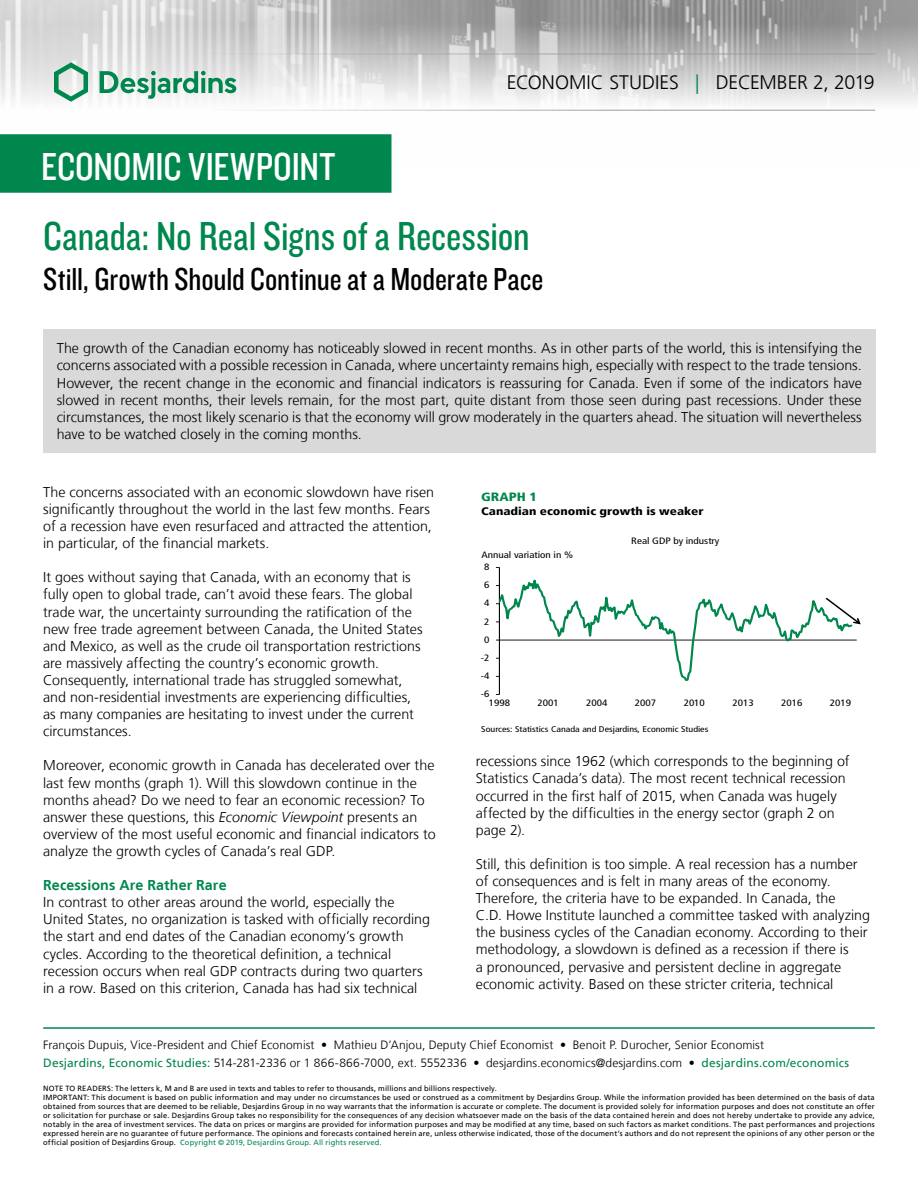
<style>
.page{position:relative;width:918px;height:1188px;background:#fff}
.page>*{position:absolute;margin:0;border:0;box-sizing:border-box;transform-origin:0 0}
.t1{font:42px "Knockout 29 Junior Ltweight";color:#00874e}
.t2{font:40.5px "Knockout 29 Junior Ltweight";letter-spacing:-.005em;color:#fff}
.t3{font:33px "Knockout 29 Junior Ltweight";color:#000}
.t4{font:300 19.5px "Frutiger LT";letter-spacing:-.005em;color:#000}
.t5{font:300 14.25px/17.1px "Frutiger LT";color:#000}
.t6{font:700 14.25px "Frutiger LT";letter-spacing:.005em;color:#00874e}
.t7{font:300 12px/18.1px "Frutiger LT";letter-spacing:.005em;color:#000}
.t8{font:900 condensed 12px "Frutiger LT";color:#00874e;scale:1.2 1}
.t9{font:900 condensed 11.1px "Frutiger LT";color:#000;scale:1.2 1}
.t10{font:condensed 9.3px "Frutiger LT";color:#000;scale:1.2 1}
.t11{font:condensed 9.15px/18.1px "Frutiger LT";color:#000;text-align:justify;scale:1.2 1}
.t12{font:condensed 8.25px "Frutiger LT";color:#000;scale:1.2 1}
.t13{font:7.5px/9px "Frutiger LT";letter-spacing:.02em;color:#000}
.s1{color:#00874e}
.s2{font-style:italic}
.s3{font-weight:400;color:#00874e}
</style>
<div class="page">
<img style="left:0;top:0;width:918px;height:111px">
<hr style="left:43px;top:54px;width:832px;height:1px;background:#9d9d9c">
<hr style="left:43px;top:110px;width:832px;height:1px;background:#9d9d9c">
<svg style="left:54px;top:62px;width:34px;height:40px"></svg>
<svg style="left:100px;top:71px;width:136px;height:28px"></svg>
<div style="left:0;top:135px;width:391px;height:57px;background:#00874e"></div>
<div style="left:0;top:134px;width:392px;height:59px;border:2px solid #00874e"></div>
<div style="left:43px;top:329px;width:832px;height:123px;background:#d9d9d9"></div>
<hr style="left:43px;top:1027px;width:832px;height:2px;background:#00874e">
<hr style="left:499px;top:567px;width:1px;height:128px;background:#000">
<svg style="left:496px;top:567px;width:365px;height:115px"></svg>
<h2 class="t2" style="left:41px;top:140px;width:296px">ECONOMIC VIEWPOINT</h2>
<h3 class="t4" style="left:507px;top:72px;width:370px">ECONOMIC STUDIES <span class="s1">|</span> DECEMBER 2, 2019</h3>
<h1 class="t1" style="left:43px;top:209px;width:488px">Canada: No Real Signs of a Recession</h1>
<h1 class="t3" style="left:43px;top:257px;width:502px">Still, Growth Should Continue at a Moderate Pace</h1>
<p class="t5" style="left:57px;top:340px;width:807px">The growth of the Canadian economy has noticeably slowed in recent months. As in other parts of the world, this is intensifying the concerns associated with a possible recession in Canada, where uncertainty remains high, especially with respect to the trade tensions.</p>
<p class="t5" style="left:57px;top:374px;width:807px">However, the recent change in the economic and financial indicators is reassuring for Canada. Even if some of the indicators have</p>
<p class="t5" style="left:57px;top:391px;width:806px">slowed in recent months, their levels remain, for the most part, quite distant from those seen during past recessions. Under these</p>
<p class="t5" style="left:57px;top:409px;width:807px">circumstances, the most likely scenario is that the economy will grow moderately in the quarters ahead. The situation will nevertheless</p>
<p class="t5" style="left:57px;top:426px;width:307px">have to be watched closely in the coming months.</p>
<p class="t5" style="left:43px;top:484px;width:392px">The concerns associated with an economic slowdown have risen</p>
<p class="t5" style="left:43px;top:501px;width:388px">significantly throughout the world in the last few months. Fears</p>
<p class="t5" style="left:43px;top:518px;width:390px">of a recession have even resurfaced and attracted the attention,</p>
<p class="t5" style="left:43px;top:535px;width:228px">in particular, of the financial markets.</p>
<p class="t5" style="left:43px;top:569px;width:371px">It goes without saying that Canada, with an economy that is fully open to global trade, can’t avoid these fears. The global</p>
<p class="t5" style="left:43px;top:603px;width:370px">trade war, the uncertainty surrounding the ratification of the</p>
<p class="t5" style="left:43px;top:620px;width:381px">new free trade agreement between Canada, the United States and Mexico, as well as the crude oil transportation restrictions are massively affecting the country’s economic growth.<br>Consequently, international trade has struggled somewhat,</p>
<p class="t5" style="left:43px;top:689px;width:370px">and non-residential investments are experiencing difficulties,</p>
<p class="t5" style="left:43px;top:706px;width:372px">as many companies are hesitating to invest under the current circumstances.</p>
<p class="t5" style="left:43px;top:757px;width:393px">Moreover, economic growth in Canada has decelerated over the last few months (graph 1). Will this slowdown continue in the months ahead? Do we need to fear an economic recession? To answer these questions, this <span class="s2">Economic Viewpoint</span> presents an</p>
<p class="t5" style="left:43px;top:826px;width:394px">overview of the most useful economic and financial indicators to</p>
<p class="t5" style="left:43px;top:843px;width:294px">analyze the growth cycles of Canada’s real GDP.</p>
<h5 class="t6" style="left:43px;top:877px;width:185px">Recessions Are Rather Rare</h5>
<p class="t5" style="left:43px;top:894px;width:353px">In contrast to other areas around the world, especially the</p>
<p class="t5" style="left:43px;top:911px;width:388px">United States, no organization is tasked with officially recording</p>
<p class="t5" style="left:43px;top:928px;width:362px">the start and end dates of the Canadian economy’s growth</p>
<p class="t5" style="left:43px;top:945px;width:349px">cycles. According to the theoretical definition, a technical</p>
<p class="t5" style="left:43px;top:962px;width:381px">recession occurs when real GDP contracts during two quarters in a row. Based on this criterion, Canada has had six technical</p>
<h6 class="t8" style="left:481px;top:490px;width:48px">GRAPH 1</h6>
<p class="t9" style="left:481px;top:504px;width:187px">Canadian economic growth is weaker</p>
<p class="t11" style="left:631px;top:532px;width:75px">Real GDP by industry</p>
<p class="t11" style="left:481px;top:546px;width:78px">Annual variation in %</p>
<p class="t10" style="left:484px;top:562px;width:6px">8</p>
<p class="t11" style="left:484px;top:576px;width:6px">6<br>4<br>2</p>
<p class="t10" style="left:484px;top:634px;width:6px">0</p>
<p class="t11" style="left:481px;top:649px;width:9px">-2 -4 -6</p>
<p class="t11" style="left:489px;top:694px;width:19px">1998</p>
<p class="t11" style="left:537px;top:694px;width:19px">2001</p>
<p class="t11" style="left:586px;top:694px;width:19px">2004</p>
<p class="t11" style="left:635px;top:694px;width:19px">2007</p>
<p class="t11" style="left:684px;top:694px;width:19px">2010</p>
<p class="t11" style="left:732px;top:694px;width:19px">2013</p>
<p class="t11" style="left:781px;top:694px;width:19px">2016</p>
<p class="t11" style="left:830px;top:694px;width:19px">2019</p>
<p class="t12" style="left:481px;top:724px;width:191px">Sources: Statistics Canada and Desjardins, Economic Studies</p>
<p class="t5" style="left:476px;top:753px;width:375px">recessions since 1962 (which corresponds to the beginning of<br>Statistics Canada’s data). The most recent technical recession</p>
<p class="t5" style="left:476px;top:787px;width:362px">occurred in the first half of 2015, when Canada was hugely affected by the difficulties in the energy sector (graph 2 on</p>
<p class="t5" style="left:476px;top:822px;width:51px">page 2).</p>
<p class="t5" style="left:476px;top:856px;width:383px">Still, this definition is too simple. A real recession has a number</p>
<p class="t5" style="left:476px;top:873px;width:361px">of consequences and is felt in many areas of the economy.<br>Therefore, the criteria have to be expanded. In Canada, the</p>
<p class="t5" style="left:476px;top:907px;width:396px">C.D. Howe Institute launched a committee tasked with analyzing</p>
<p class="t5" style="left:476px;top:924px;width:393px">the business cycles of the Canadian economy. According to their</p>
<p class="t5" style="left:476px;top:941px;width:374px">methodology, a slowdown is defined as a recession if there is</p>
<p class="t5" style="left:476px;top:958px;width:367px">a pronounced, pervasive and persistent decline in aggregate economic activity. Based on these stricter criteria, technical</p>
<p class="t7" style="left:43px;top:1036px;width:808px">François Dupuis, Vice-President and Chief Economist • Mathieu D’Anjou, Deputy Chief Economist • Benoit P. Durocher, Senior Economist<br><span class="s3">Desjardins, Economic Studies:</span> 514-281-2336 or 1 866-866-7000, ext. 5552336 • desjardins.economics@desjardins.com • <span class="s3">desjardins.com/economics</span></p>
<p class="t13" style="left:43px;top:1084px;width:833px">NOTE TO READERS: The letters k, M and B are used in texts and tables to refer to thousands, millions and billions respectively.<br>IMPORTANT: This document is based on public information and may under no circumstances be used or construed as a commitment by Desjardins Group. While the information provided has been determined on the basis of data obtained from sources that are deemed to be reliable, Desjardins Group in no way warrants that the information is accurate or complete. The document is provided solely for information purposes and does not constitute an offer or solicitation for purchase or sale. Desjardins Group takes no responsibility for the consequences of any decision whatsoever made on the basis of the data contained herein and does not hereby undertake to provide any advice,</p>
<p class="t13" style="left:43px;top:1120px;width:833px">notably in the area of investment services. The data on prices or margins are provided for information purposes and may be modified at any time, based on such factors as market conditions. The past performances and projections</p>
<p class="t13" style="left:43px;top:1129px;width:833px">expressed herein are no guarantee of future performance. The opinions and forecasts contained herein are, unless otherwise indicated, those of the document’s authors and do not represent the opinions of any other person or the official position of Desjardins Group. <span class="s1">Copyright © 2019, Desjardins Group. All rights reserved.</span></p>
</div>
